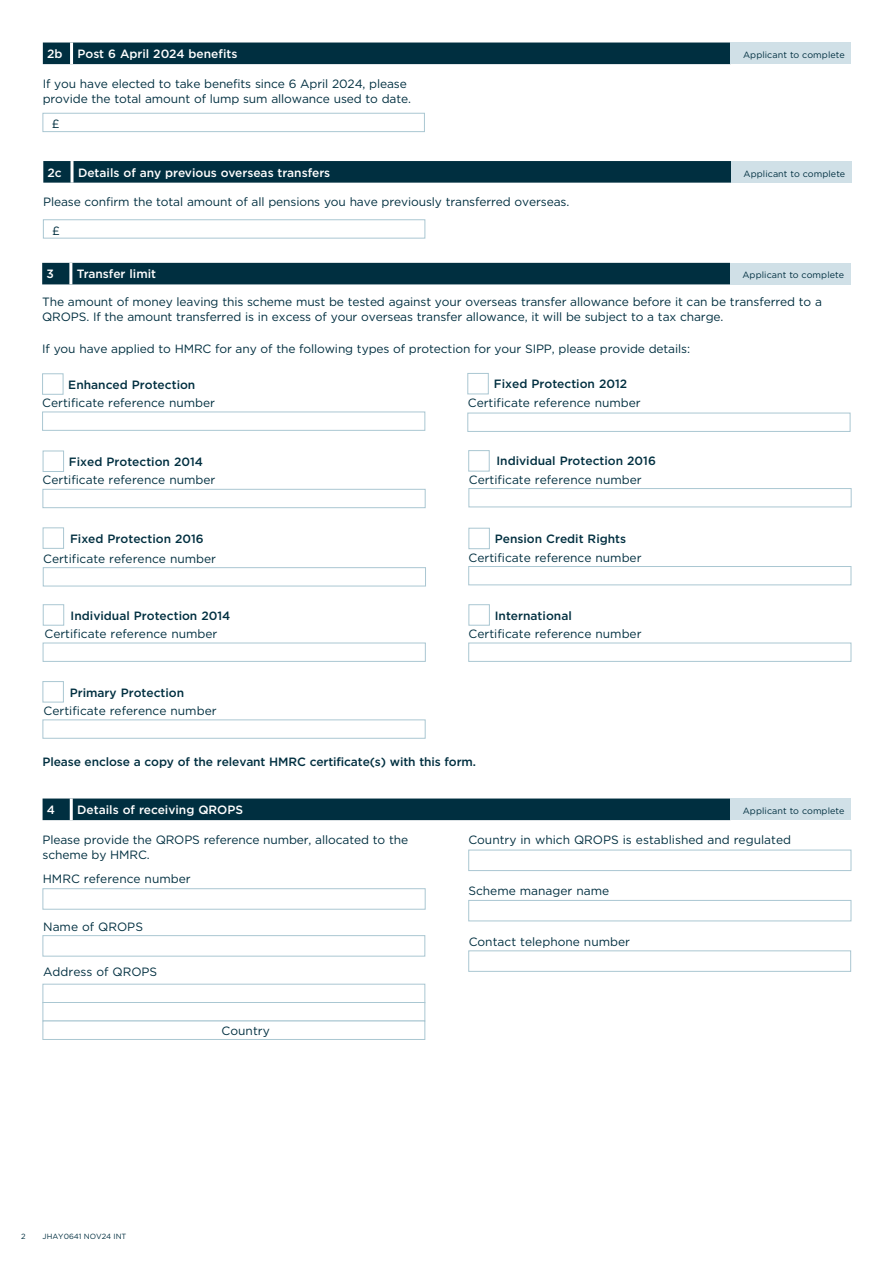
<style>
.page{position:relative;width:893px;height:1263px;background:#fff}
.page>*{position:absolute;margin:0;border:0;box-sizing:border-box;transform-origin:0 0}
.t1{font:12px/15px "Gotham";letter-spacing:-.01em;color:#002f40}
.t2{font:500 12px "Gotham";color:#002f40}
.t3{font:500 12px "Gotham";color:#fff}
.t4{font:9px "Gotham";letter-spacing:.01em;color:#002f40}
.t5{font:7.5px "Gotham";color:#002f40}
</style>
<div class="page">
<div style="left:43px;top:604px;width:21px;height:22px;background:#fff;border:1px solid #aac7d2"></div>
<div style="left:43px;top:643px;width:383px;height:19px;background:#fff;border:1px solid #aac7d2"></div>
<div style="left:468px;top:450px;width:22px;height:21px;background:#fff;border:1px solid #aac7d2"></div>
<div style="left:468px;top:488px;width:383px;height:19px;background:#fff;border:1px solid #aac7d2"></div>
<div style="left:468px;top:528px;width:22px;height:21px;background:#fff;border:1px solid #aac7d2"></div>
<div style="left:468px;top:566px;width:383px;height:19px;background:#fff;border:1px solid #aac7d2"></div>
<div style="left:468px;top:604px;width:22px;height:22px;background:#fff;border:1px solid #aac7d2"></div>
<div style="left:468px;top:643px;width:383px;height:19px;background:#fff;border:1px solid #aac7d2"></div>
<svg style="left:43px;top:161px;width:688px;height:22px;background:#043243"></svg>
<div style="left:731px;top:161px;width:120px;height:22px;background:#d0e0e7"></div>
<hr style="left:71px;top:161px;width:3px;height:22px;background:#fff">
<div style="left:43px;top:219px;width:382px;height:19px;border:1px solid #aac7d2"></div>
<div style="left:43px;top:798px;width:687px;height:22px;background:#002f40"></div>
<div style="left:730px;top:798px;width:120px;height:22px;background:#d0e0e7"></div>
<hr style="left:70px;top:798px;width:3px;height:22px;background:#fff">
<div style="left:43px;top:888px;width:383px;height:21px;background:#fff;border:1px solid #aac7d2"></div>
<div style="left:43px;top:935px;width:382px;height:21px;background:#fff;border:1px solid #aac7d2"></div>
<div style="left:43px;top:984px;width:382px;height:19px;background:#fff;border:1px solid #aac7d2"></div>
<div style="left:43px;top:1002px;width:382px;height:19px;background:#fff;border:1px solid #aac7d2"></div>
<div style="left:43px;top:1020px;width:382px;height:20px;background:#fff;border:1px solid #aac7d2"></div>
<div style="left:468px;top:850px;width:383px;height:21px;background:#fff;border:1px solid #aac7d2"></div>
<div style="left:43px;top:527px;width:21px;height:22px;background:#fff;border:1px solid #aac7d2"></div>
<div style="left:43px;top:567px;width:383px;height:19px;background:#fff;border:1px solid #aac7d2"></div>
<div style="left:43px;top:451px;width:21px;height:21px;background:#fff;border:1px solid #aac7d2"></div>
<div style="left:43px;top:489px;width:383px;height:19px;background:#fff;border:1px solid #aac7d2"></div>
<div style="left:468px;top:900px;width:383px;height:21px;background:#fff;border:1px solid #aac7d2"></div>
<div style="left:468px;top:950px;width:383px;height:22px;background:#fff;border:1px solid #aac7d2"></div>
<div style="left:42px;top:263px;width:688px;height:21px;background:#002f40"></div>
<div style="left:730px;top:263px;width:120px;height:21px;background:#d0e0e7"></div>
<hr style="left:69px;top:263px;width:3px;height:21px;background:#fff">
<div style="left:42px;top:373px;width:21px;height:22px;background:#fff;border:1px solid #aac7d2"></div>
<div style="left:42px;top:412px;width:383px;height:19px;background:#fff;border:1px solid #aac7d2"></div>
<div style="left:467px;top:373px;width:22px;height:21px;background:#fff;border:1px solid #aac7d2"></div>
<div style="left:467px;top:413px;width:383px;height:19px;background:#fff;border:1px solid #aac7d2"></div>
<div style="left:43px;top:681px;width:21px;height:21px;background:#fff;border:1px solid #aac7d2"></div>
<div style="left:43px;top:719px;width:383px;height:20px;background:#fff;border:1px solid #aac7d2"></div>
<div style="left:43px;top:43px;width:688px;height:21px;background:#002f40"></div>
<div style="left:731px;top:43px;width:120px;height:21px;background:#d0e0e7"></div>
<hr style="left:70px;top:43px;width:3px;height:21px;background:#fff">
<div style="left:43px;top:113px;width:382px;height:19px;border:1px solid #aac7d2"></div>
<p class="t3" style="left:47px;top:46px;width:17px">2b</p>
<p class="t3" style="left:78px;top:46px;width:161px">Post 6 April 2024 benefits</p>
<p class="t4" style="left:743px;top:49px;width:103px">Applicant to complete</p>
<p class="t1" style="left:43px;top:76px;width:370px">If you have elected to take benefits since 6 April 2024, please provide the total amount of lump sum allowance used to date.</p>
<p class="t1" style="left:52px;top:116px;width:9px">£</p>
<p class="t3" style="left:48px;top:165px;width:16px">2c</p>
<p class="t3" style="left:78px;top:165px;width:254px">Details of any previous overseas transfers</p>
<p class="t4" style="left:743px;top:168px;width:103px">Applicant to complete</p>
<p class="t1" style="left:43px;top:194px;width:528px">Please confirm the total amount of all pensions you have previously transferred overseas.</p>
<p class="t1" style="left:52px;top:223px;width:9px">£</p>
<p class="t3" style="left:46px;top:266px;width:9px">3</p>
<p class="t3" style="left:77px;top:266px;width:81px">Transfer limit</p>
<p class="t4" style="left:742px;top:269px;width:103px">Applicant to complete</p>
<p class="t1" style="left:42px;top:294px;width:781px">The amount of money leaving this scheme must be tested against your overseas transfer allowance before it can be transferred to a<br>QROPS. If the amount transferred is in excess of your overseas transfer allowance, it will be subject to a tax charge.</p>
<p class="t1" style="left:42px;top:341px;width:649px">If you have applied to HMRC for any of the following types of protection for your SIPP, please provide details:</p>
<p class="t2" style="left:68px;top:377px;width:129px">Enhanced Protection</p>
<p class="t1" style="left:42px;top:395px;width:174px">Certificate reference number</p>
<p class="t2" style="left:494px;top:376px;width:135px">Fixed Protection 2012</p>
<p class="t1" style="left:468px;top:395px;width:174px">Certificate reference number</p>
<p class="t2" style="left:69px;top:454px;width:136px">Fixed Protection 2014</p>
<p class="t1" style="left:43px;top:472px;width:174px">Certificate reference number</p>
<p class="t2" style="left:496px;top:453px;width:161px">Individual Protection 2016</p>
<p class="t1" style="left:469px;top:472px;width:174px">Certificate reference number</p>
<p class="t2" style="left:70px;top:531px;width:135px">Fixed Protection 2016</p>
<p class="t1" style="left:43px;top:551px;width:174px">Certificate reference number</p>
<p class="t2" style="left:495px;top:531px;width:133px">Pension Credit Rights</p>
<p class="t1" style="left:469px;top:550px;width:174px">Certificate reference number</p>
<p class="t2" style="left:71px;top:608px;width:161px">Individual Protection 2014</p>
<p class="t1" style="left:44px;top:626px;width:174px">Certificate reference number</p>
<p class="t2" style="left:495px;top:608px;width:79px">International</p>
<p class="t1" style="left:469px;top:626px;width:174px">Certificate reference number</p>
<p class="t2" style="left:70px;top:684px;width:116px">Primary Protection</p>
<p class="t1" style="left:44px;top:703px;width:174px">Certificate reference number</p>
<p class="t2" style="left:43px;top:754px;width:435px">Please enclose a copy of the relevant HMRC certificate(s) with this form.</p>
<p class="t3" style="left:47px;top:802px;width:10px">4</p>
<p class="t3" style="left:77px;top:802px;width:167px">Details of receiving QROPS</p>
<p class="t4" style="left:743px;top:805px;width:103px">Applicant to complete</p>
<p class="t1" style="left:43px;top:832px;width:367px">Please provide the QROPS reference number, allocated to the scheme by HMRC.</p>
<p class="t1" style="left:43px;top:870px;width:149px">HMRC reference number</p>
<p class="t1" style="left:43px;top:919px;width:101px">Name of QROPS</p>
<p class="t1" style="left:43px;top:964px;width:116px">Address of QROPS</p>
<p class="t1" style="left:222px;top:1023px;width:50px">Country</p>
<p class="t1" style="left:468px;top:832px;width:324px">Country in which QROPS is established and regulated</p>
<p class="t1" style="left:468px;top:883px;width:142px">Scheme manager name</p>
<p class="t1" style="left:469px;top:934px;width:163px">Contact telephone number</p>
<p class="t5" style="left:21px;top:1232px;width:6px">2</p>
<p class="t5" style="left:43px;top:1232px;width:85px">JHAY0641 NOV24 INT</p>
</div>
